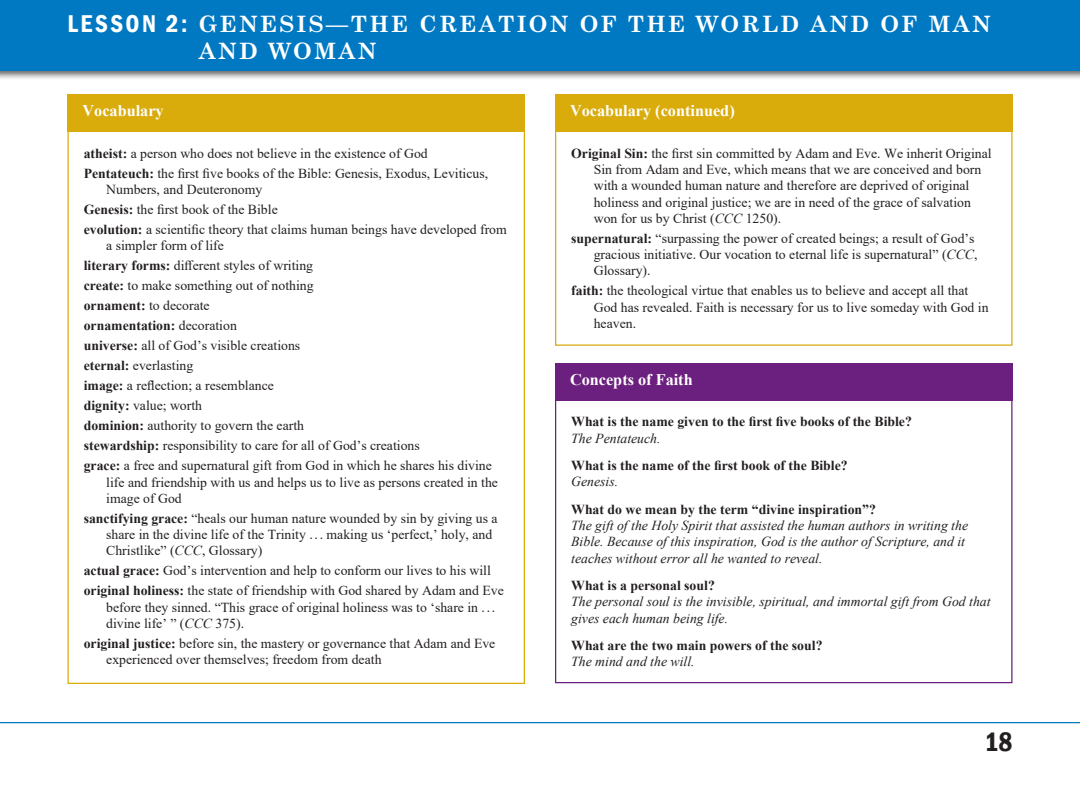
<style>
.page{position:relative;width:1080px;height:810px;background:#fff}
.page>*{position:absolute;margin:0;border:0;box-sizing:border-box;transform-origin:0 0}
.t1{font:600 condensed 27.5px "Franklin Gothic";color:#231f20}
.t2{font:700 22.5px/27px "Century Schoolbook";letter-spacing:.1em;color:#fff}
.H1_scripture{font:700 16.25px "Times New Roman";color:#fff}
.Vocabulary_Box{font:13.75px/16.2px "Times New Roman";color:#231f20}
.Concepts_Italic{font:italic 13.75px/16.2px "Times New Roman";color:#231f20}
.Concepts_Bold{font:700 13.75px "Times New Roman";color:#231f20}
.Vocabulary_Box-2{font:700 13.75px "Times New Roman";color:#231f20}
.s1{font-family:"Franklin Gothic";font-weight:600;font-stretch:condensed;font-size:25px}
.s2{font-weight:700}
.s3{font-weight:400}
.s4{font-style:italic}
</style>
<div class="page">
<hr style="left:0;top:722px;width:1080px;height:1px;background:#0079c2">
<div style="left:0;top:0;width:1080px;height:80px;background:#231f20;opacity:.75"></div>
<div style="left:0;top:0;width:1080px;height:71px;background:#0079c2"></div>
<div style="left:555px;top:363px;width:457px;height:37px;background:#6b1f7e"></div>
<div style="left:68px;top:94px;width:457px;height:38px;background:#d9ac0c"></div>
<div style="left:555px;top:94px;width:457px;height:38px;background:#d9ac0c"></div>
<h2 class="t2" style="left:199px;top:9px;width:794px;text-indent:-131px"><span class="s1">LESSON 2:</span> GENESIS—THE CREATION OF THE WORLD AND OF MAN<br>AND WOMAN</h2>
<p class="H1_scripture" style="left:82px;top:99px;width:83px">Vocabulary</p>
<p class="Vocabulary_Box" style="left:84px;top:145px;width:346px"><span class="s2">atheist:</span> a person who does not believe in the existence of God</p>
<p class="Vocabulary_Box" style="left:106px;top:165px;width:383px;text-indent:-22px"><span class="s2">Pentateuch:</span> the first five books of the Bible: Genesis, Exodus, Leviticus,<br>Numbers, and Deuteronomy</p>
<p class="Vocabulary_Box" style="left:84px;top:201px;width:196px"><span class="s2">Genesis:</span> the first book of the Bible</p>
<p class="Vocabulary_Box" style="left:106px;top:221px;width:402px;text-indent:-22px"><span class="s2">evolution:</span> a scientific theory that claims human beings have developed from a simpler form of life</p>
<p class="Vocabulary_Box" style="left:84px;top:257px;width:231px"><span class="s2">literary forms:</span> different styles of writing</p>
<p class="Vocabulary_Box" style="left:84px;top:277px;width:231px"><span class="s2">create:</span> to make something out of nothing</p>
<p class="Vocabulary_Box" style="left:84px;top:297px;width:128px"><span class="s2">ornament:</span> to decorate</p>
<p class="Vocabulary_Box-2" style="left:84px;top:316px;width:155px">ornamentation: <span class="s3">decoration</span></p>
<p class="Vocabulary_Box" style="left:84px;top:337px;width:218px"><span class="s2">universe:</span> all of God’s visible creations</p>
<p class="Vocabulary_Box" style="left:84px;top:357px;width:111px"><span class="s2">eternal:</span> everlasting</p>
<p class="Vocabulary_Box" style="left:84px;top:377px;width:192px"><span class="s2">image:</span> a reflection; a resemblance</p>
<p class="Vocabulary_Box" style="left:84px;top:397px;width:120px"><span class="s2">dignity:</span> value; worth</p>
<p class="Vocabulary_Box" style="left:84px;top:417px;width:222px"><span class="s2">dominion:</span> authority to govern the earth</p>
<p class="Vocabulary_Box" style="left:84px;top:437px;width:338px"><span class="s2">stewardship:</span> responsibility to care for all of God’s creations</p>
<p class="Vocabulary_Box" style="left:106px;top:457px;width:393px;text-indent:-22px"><span class="s2">grace:</span> a free and supernatural gift from God in which he shares his divine life and friendship with us and helps us to live as persons created in the image of God</p>
<p class="Vocabulary_Box" style="left:106px;top:510px;width:393px;text-indent:-22px"><span class="s2">sanctifying grace:</span> “heals our human nature wounded by sin by giving us a share in the divine life of the Trinity ... making us ‘perfect,’ holy, and<br>Christlike” (<span class="s4">CCC</span>, Glossary)</p>
<p class="Vocabulary_Box" style="left:84px;top:562px;width:409px"><span class="s2">actual grace:</span> God’s intervention and help to conform our lives to his will</p>
<p class="Vocabulary_Box" style="left:106px;top:582px;width:399px;text-indent:-22px"><span class="s2">original holiness:</span> the state of friendship with God shared by Adam and Eve before they sinned. “This grace of original holiness was to ‘share in ... divine life’ ” (<span class="s4">CCC</span> 375).</p>
<p class="Vocabulary_Box" style="left:106px;top:635px;width:391px;text-indent:-22px"><span class="s2">original justice:</span> before sin, the mastery or governance that Adam and Eve experienced over themselves; freedom from death</p>
<p class="H1_scripture" style="left:570px;top:99px;width:166px">Vocabulary (continued)</p>
<p class="Vocabulary_Box" style="left:594px;top:145px;width:400px;text-indent:-22px"><span class="s2">Original Sin:</span> the first sin committed by Adam and Eve. We inherit Original Sin from Adam and Eve, which means that we are conceived and born with a wounded human nature and therefore are deprived of original holiness and original justice; we are in need of the grace of salvation won for us by Christ (<span class="s4">CCC</span> 1250).</p>
<p class="Vocabulary_Box" style="left:594px;top:230px;width:385px;text-indent:-22px"><span class="s2">supernatural:</span> “surpassing the power of created beings; a result of God’s gracious initiative. Our vocation to eternal life is supernatural” (<span class="s4">CCC</span>,<br>Glossary).</p>
<p class="Vocabulary_Box" style="left:594px;top:282px;width:396px;text-indent:-22px"><span class="s2">faith:</span> the theological virtue that enables us to believe and accept all that<br>God has revealed. Faith is necessary for us to live someday with God in heaven.</p>
<p class="H1_scripture" style="left:570px;top:368px;width:124px">Concepts of Faith</p>
<p class="Concepts_Bold" style="left:571px;top:412px;width:342px">What is the name given to the first five books of the Bible?</p>
<p class="Concepts_Italic" style="left:571px;top:430px;width:91px">The Pentateuch.</p>
<p class="Concepts_Bold" style="left:571px;top:456px;width:278px">What is the name of the first book of the Bible?</p>
<p class="Concepts_Italic" style="left:571px;top:473px;width:48px">Genesis.</p>
<p class="Concepts_Bold" style="left:571px;top:499px;width:306px">What do we mean by the term “divine inspiration”?</p>
<p class="Concepts_Italic" style="left:571px;top:517px;width:398px">The gift of the Holy Spirit that assisted the human authors in writing the<br>Bible. Because of this inspiration, God is the author of Scripture, and it teaches without error all he wanted to reveal.</p>
<p class="Concepts_Bold" style="left:571px;top:576px;width:145px">What is a personal soul?</p>
<p class="Concepts_Italic" style="left:571px;top:593px;width:421px">The personal soul is the invisible, spiritual, and immortal gift from God that gives each human being life.</p>
<p class="Concepts_Bold" style="left:571px;top:636px;width:253px">What are the two main powers of the soul?</p>
<p class="Concepts_Italic" style="left:571px;top:653px;width:125px">The mind and the will.</p>
<h1 class="t1" style="left:984px;top:723px;width:30px">18</h1>
</div>
